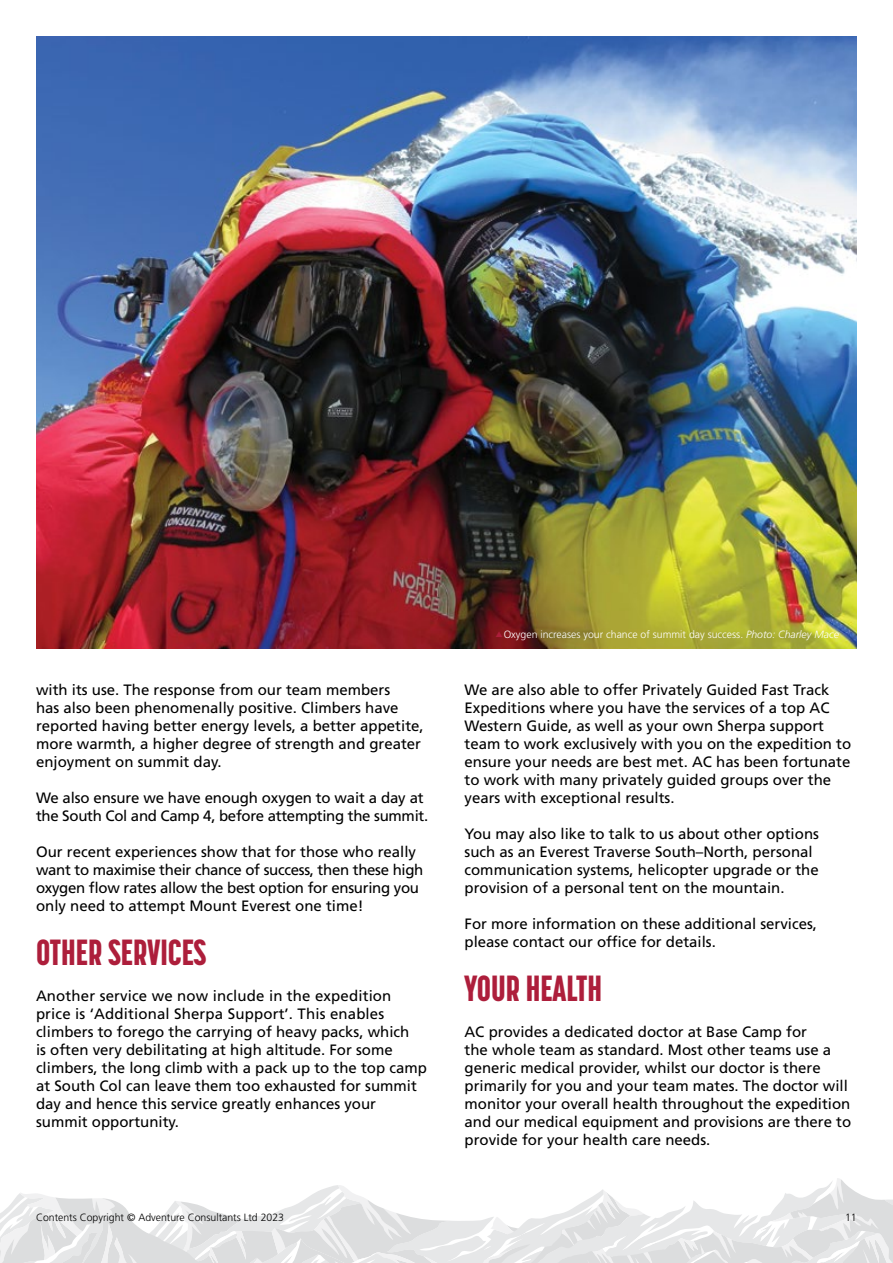
<style>
.page{position:relative;width:893px;height:1263px;background:#fff}
.page>*{position:absolute;margin:0;border:0;box-sizing:border-box;transform-origin:0 0}
.t1{font:800 36px "Korolev Compressed";color:#ad1e3b}
.t2{font:15px/18px "Frutiger LT Std";color:#000}
.t3{font:15px/18px "Frutiger LT Std";letter-spacing:-.02em;color:#000}
.t4{font:300 10.5px "Frutiger LT Std";color:#fff}
.t5{font:300 10.5px "Frutiger LT Std";color:#000}
.s1{font-style:italic}
</style>
<div class="page">
<svg style="left:0;top:1178px;width:893px;height:85px"></svg>
<img style="left:36px;top:36px;width:821px;height:612px">
<svg style="left:496px;top:631px;width:6px;height:6px"></svg>
<p class="t2" style="left:36px;top:681px;width:389px">with its use. The response from our team members<br>has also been phenomenally positive. Climbers have reported having better energy levels, a better appetite, more warmth, a higher degree of strength and greater enjoyment on summit day.</p>
<p class="t3" style="left:36px;top:789px;width:394px">We also ensure we have enough oxygen to wait a day at the South Col and Camp 4, before attempting the summit.</p>
<p class="t3" style="left:36px;top:843px;width:389px">Our recent experiences show that for those who really want to maximise their chance of success, then these high oxygen flow rates allow the best option for ensuring you only need to attempt Mount Everest one time!</p>
<h1 class="t1" style="left:36px;top:932px;width:172px">OTHER SERVICES</h1>
<p class="t2" style="left:36px;top:987px;width:392px">Another service we now include in the expedition price is ‘Additional Sherpa Support’. This enables climbers to forego the carrying of heavy packs, which<br>is often very debilitating at high altitude. For some climbers, the long climb with a pack up to the top camp at South Col can leave them too exhausted for summit day and hence this service greatly enhances your summit opportunity.</p>
<p class="t4" style="left:504px;top:629px;width:337px">Oxygen increases your chance of summit day success. <span class="s1">Photo: Charley Mace</span></p>
<p class="t2" style="left:464px;top:681px;width:388px">We are also able to offer Privately Guided Fast Track Expeditions where you have the services of a top AC Western Guide, as well as your own Sherpa support team to work exclusively with you on the expedition to ensure your needs are best met. AC has been fortunate to work with many privately guided groups over the years with exceptional results.</p>
<p class="t2" style="left:464px;top:825px;width:356px">You may also like to talk to us about other options such as an Everest Traverse South–North, personal communication systems, helicopter upgrade or the provision of a personal tent on the mountain.</p>
<p class="t2" style="left:464px;top:915px;width:354px">For more information on these additional services, please contact our office for details.</p>
<h1 class="t1" style="left:464px;top:968px;width:139px">YOUR HEALTH</h1>
<p class="t2" style="left:464px;top:1023px;width:388px">AC provides a dedicated doctor at Base Camp for<br>the whole team as standard. Most other teams use a generic medical provider, whilst our doctor is there primarily for you and your team mates. The doctor will monitor your overall health throughout the expedition and our medical equipment and provisions are there to provide for your health care needs.</p>
<p class="t5" style="left:36px;top:1211px;width:250px">Contents Copyright © Adventure Consultants Ltd 2023</p>
<p class="t5" style="left:845px;top:1211px;width:13px">11</p>
</div>
